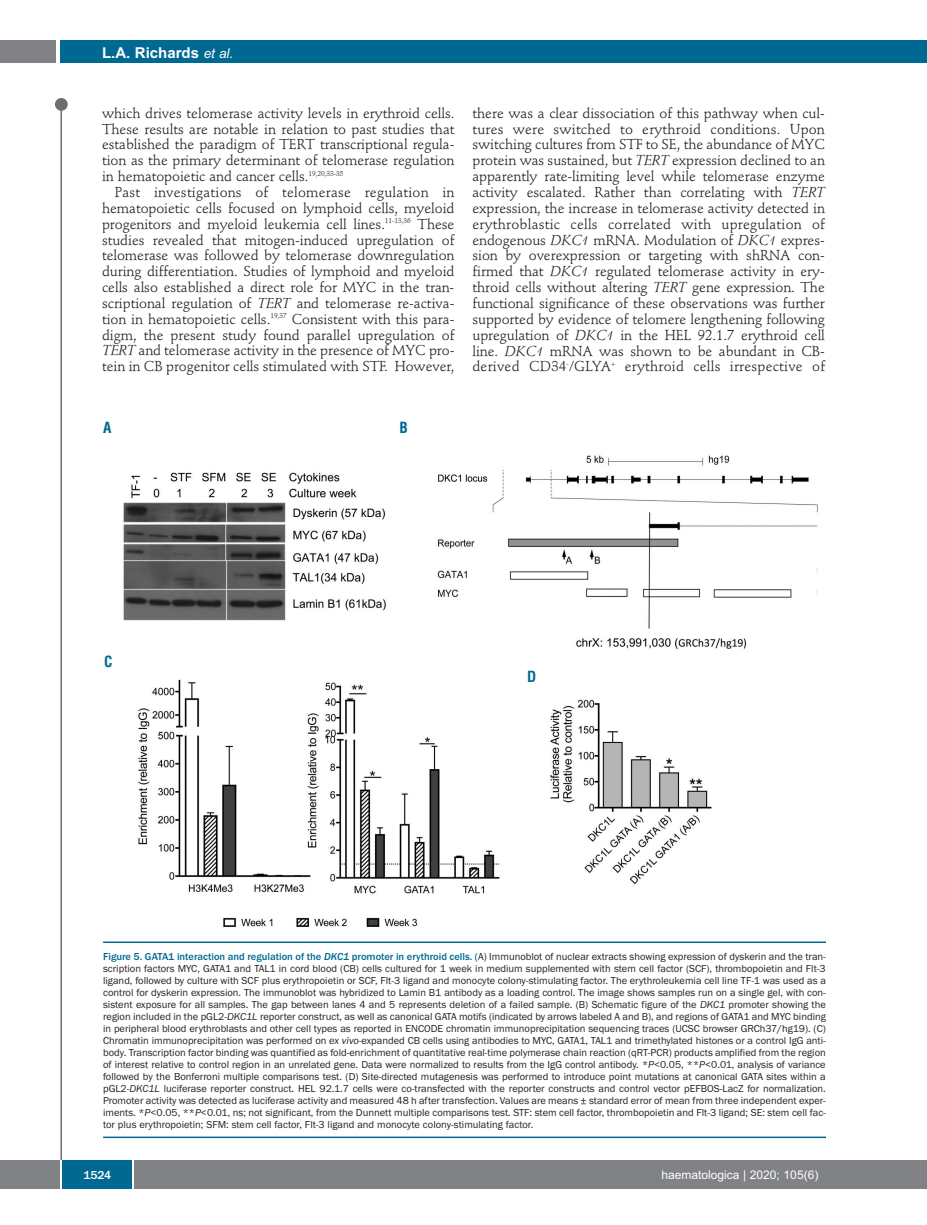
<style>
.page{position:relative;width:927px;height:1225px;background:#fff}
.page>*{position:absolute;margin:0;border:0;box-sizing:border-box;transform-origin:0 0}
.t1{font:700 15px "Arial";color:#fff}
.t2{font:700 condensed 15px "Helvetica";color:#006991}
.t3{font:14.25px/15.9px "Stempel Schneidler";letter-spacing:-.005em;color:#231f20;text-align:justify}
.t4{font:12px "Arial";color:#fff}
.t5{font:500 12px "Franklin Gothic";color:#fff}
.t6{font:10.5px/12px "Franklin Gothic";color:#231f20;text-align:justify}
.s1{font-weight:400;font-style:italic;font-size:13.5px}
.s2{font-style:italic}
.s3{font-weight:500;color:#006991}
.s4{font-weight:500;font-style:italic;color:#006991}
</style>
<div class="page">
<div style="left:911px;top:40px;width:16px;height:22px;background:#006991"></div>
<div style="left:910px;top:1160px;width:17px;height:28px;background:#808285"></div>
<div style="left:55px;top:98px;width:13px;height:13px;background:#6c6d70;border-radius:50%"></div>
<hr style="left:60px;top:101px;width:2px;height:1061px;background:#6c6d70">
<div style="left:60px;top:40px;width:852px;height:22px;background:#006991"></div>
<div style="left:0;top:40px;width:56px;height:22px;background:#808285"></div>
<div style="left:0;top:1160px;width:911px;height:28px;background:#808285"></div>
<div style="left:62px;top:1160px;width:71px;height:28px;background:#006991"></div>
<hr style="left:60px;top:1160px;width:2px;height:28px;background:#fff">
<svg style="left:133px;top:1160px;width:1px;height:28px"></svg>
<img style="left:123px;top:455px;width:695px;height:472px">
<hr style="left:103px;top:941px;width:723px;height:2px;background:#006991">
<hr style="left:103px;top:1136px;width:723px;height:2px;background:#006991">
<h1 class="t1" style="left:102px;top:44px;width:133px">L.A. Richards <span class="s1">et al.</span></h1>
<p class="t3" style="left:102px;top:106px;width:354px">which drives telomerase activity levels in erythroid cells.<br>These results are notable in relation to past studies that established the paradigm of TERT transcriptional regula&shy;tion as the primary determinant of telomerase regulation in hematopoietic and cancer cells.<sup>19,20,33-35</sup></p>
<p class="t3" style="left:102px;top:185px;width:354px;text-indent:13px">Past investigations of telomerase regulation in hematopoietic cells focused on lymphoid cells, myeloid progenitors and myeloid leukemia cell lines.<sup>11-13,36</sup> These studies revealed that mitogen-induced upregulation of telomerase was followed by telomerase downregulation during differentiation. Studies of lymphoid and myeloid cells also established a direct role for MYC in the tran&shy;scriptional regulation of <span class="s2">TERT</span> and telomerase re-activa&shy;tion in hematopoietic cells.<sup>19,37</sup> Consistent with this para&shy;digm, the present study found parallel upregulation of <span class="s2">TERT</span> and telomerase activity in the presence of MYC pro&shy;tein in CB progenitor cells stimulated with STF. However,</p>
<p class="t3" style="left:472px;top:106px;width:354px">there was a clear dissociation of this pathway when cul&shy;tures were switched to erythroid conditions. Upon switching cultures from STF to SE, the abundance of MYC protein was sustained, but <span class="s2">TERT</span> expression declined to an apparently rate-limiting level while telomerase enzyme activity escalated. Rather than correlating with <span class="s2">TERT </span>expression, the increase in telomerase activity detected in erythroblastic cells correlated with upregulation of endogenous <span class="s2">DKC1</span> mRNA. Modulation of <span class="s2">DKC1</span> expres&shy;sion by overexpression or targeting with shRNA con&shy;firmed that <span class="s2">DKC1</span> regulated telomerase activity in ery&shy;throid cells without altering <span class="s2">TERT</span> gene expression. The functional significance of these observations was further supported by evidence of telomere lengthening following upregulation of <span class="s2">DKC1</span> in the HEL 92.1.7 erythroid cell line. <span class="s2">DKC1</span> mRNA was shown to be abundant in CB&shy;derived CD34<sup>-</sup>/GLYA<sup>+</sup> erythroid cells irrespective of</p>
<h1 class="t2" style="left:103px;top:419px;width:10px">A</h1>
<h1 class="t2" style="left:400px;top:419px;width:10px">B</h1>
<h1 class="t2" style="left:104px;top:653px;width:10px">C</h1>
<h1 class="t2" style="left:527px;top:667px;width:11px">D</h1>
<p class="t6" style="left:103px;top:950px;width:724px"><span class="s3">Figure 5. GATA1 interaction and regulation of the</span> <span class="s4">DKC1</span> <span class="s3">promoter in erythroid cells. (</span>A) Immunoblot of nuclear extracts showing expression of dyskerin and the tran&shy;scription factors MYC, GATA1 and TAL1 in cord blood (CB) cells cultured for 1 week in medium supplemented with stem cell factor (SCF), thrombopoietin and Flt-3 ligand, followed by culture with SCF plus erythropoietin or SCF, Flt-3 ligand and monocyte colony-stimulating factor. The erythroleukemia cell line TF-1 was used as a control for dyskerin expression. The immunoblot was hybridized to Lamin B1 antibody as a loading control. The image shows samples run on a single gel, with con&shy;sistent exposure for all samples. The gap between lanes 4 and 5 represents deletion of a failed sample. (B) Schematic figure of the <span class="s2">DKC1</span> promoter showing the region included in the pGL2-<span class="s2">DKC1L</span> reporter construct, as well as canonical GATA motifs (indicated by arrows labeled A and B), and regions of GATA1 and MYC binding in peripheral blood erythroblasts and other cell types as reported in ENCODE chromatin immunoprecipitation sequencing traces (UCSC browser GRCh37/hg19). (C)<br>Chromatin immunoprecipitation was performed on <span class="s2">ex vivo-</span>expanded CB cells using antibodies to MYC, GATA1, TAL1 and trimethylated histones or a control IgG anti&shy;body. Transcription factor binding was quantified as fold-enrichment of quantitative real-time polymerase chain reaction (qRT-PCR) products amplified from the region of interest relative to control region in an unrelated gene. Data were normalized to results from the IgG control antibody. *<span class="s2">P</span>&lt;0.05, **<span class="s2">P</span>&lt;0.01, analysis of variance followed by the Bonferroni multiple comparisons test. (D) Site-directed mutagenesis was performed to introduce point mutations at canonical GATA sites within a pGL2-<span class="s2">DKC1L</span> luciferase reporter construct. HEL 92.1.7 cells were co-transfected with the reporter constructs and control vector pEFBOS-LacZ for normalization.<br>Promoter activity was detected as luciferase activity and measured 48 h after transfection. Values are means ± standard error of mean from three independent exper&shy;iments. *<span class="s2">P</span>&lt;0.05, **<span class="s2">P</span>&lt;0.01, ns; not significant, from the Dunnett multiple comparisons test. STF: stem cell factor, thrombopoietin and Flt-3 ligand; SE: stem cell fac&shy;tor plus erythropoietin; SFM: stem cell factor, Flt-3 ligand and monocyte colony-stimulating factor.</p>
<p class="t5" style="left:83px;top:1167px;width:29px">1524</p>
<p class="t4" style="left:661px;top:1167px;width:158px">haematologica | 2020; 105(6)</p>
</div>
